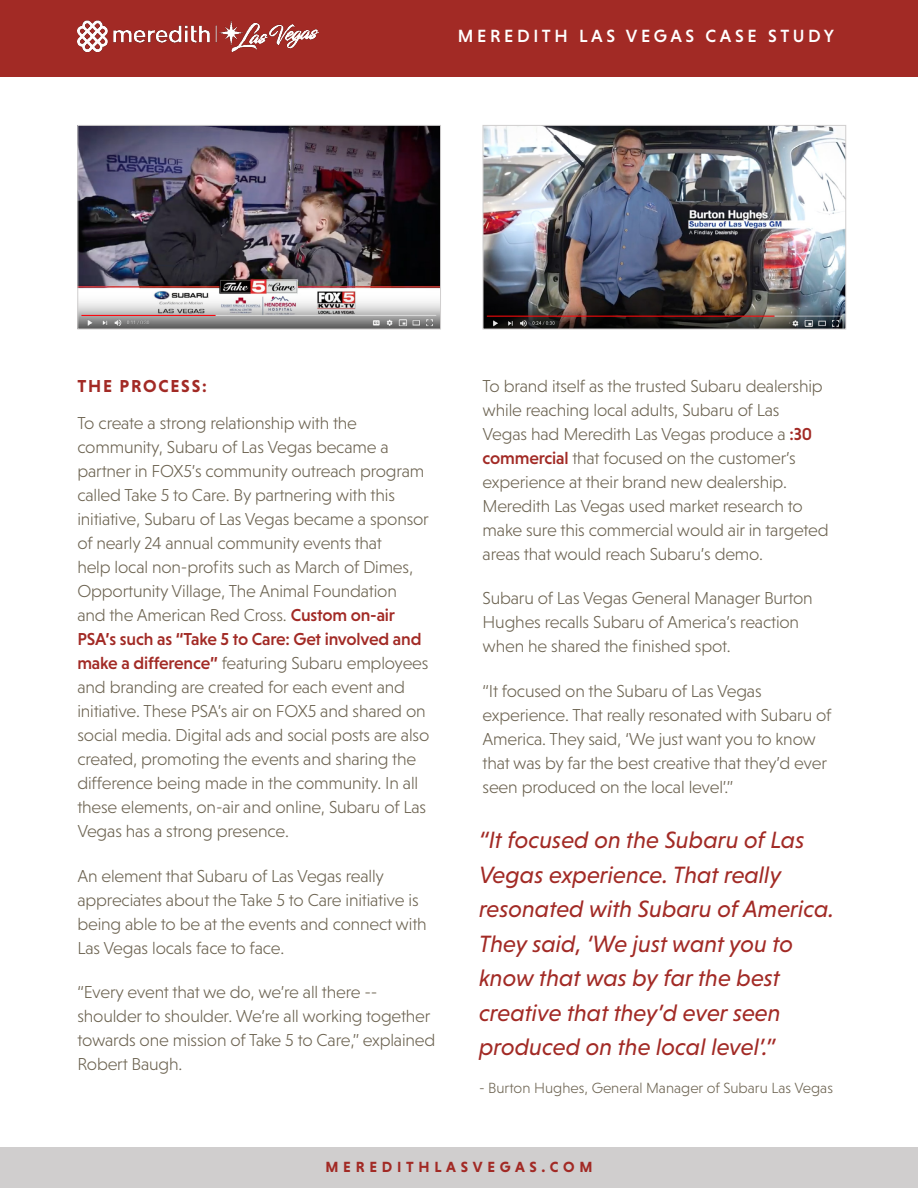
<style>
.page{position:relative;width:918px;height:1188px;background:#fff}
.page>*{position:absolute;margin:0;border:0;box-sizing:border-box;transform-origin:0 0}
.t1{font:italic 24px/34.5px "Niveau Grotesk";color:#a22a25}
.t2{font:500 18px "Niveau Grotesk";letter-spacing:.2em;color:#fff}
.t3{font:300 17.7px/24px "Niveau Grotesk";letter-spacing:-.01em;color:#6d6452}
.t4{font:700 17.7px "Niveau Grotesk";letter-spacing:.1em;color:#a22a25}
.t5{font:300 15px "Niveau Grotesk";color:#6d6452}
.t6{font:700 15px "Niveau Grotesk";letter-spacing:.315em;color:#a22a25}
.s1{font-weight:500;color:#a22a25}
</style>
<div class="page">
<div style="left:0;top:0;width:918px;height:76px;background:#a22a25"></div>
<div style="left:0;top:1148px;width:918px;height:40px;background:#d0cece"></div>
<img style="left:77px;top:21px;width:242px;height:31px">
<img style="left:485px;top:127px;width:359px;height:200px">
<div style="left:483px;top:125px;width:363px;height:204px;border:1px solid #d0cece"></div>
<img style="left:79px;top:127px;width:360px;height:200px">
<div style="left:77px;top:125px;width:364px;height:204px;border:1px solid #d0cece"></div>
<p class="t2" style="left:458px;top:26px;width:378px">MEREDITH LAS VEGAS CASE STUDY</p>
<p class="t4" style="left:77px;top:376px;width:131px">THE PROCESS:</p>
<p class="t3" style="left:77px;top:411px;width:353px">To create a strong relationship with the community, Subaru of Las Vegas became a partner in FOX5’s community outreach program called Take 5 to Care. By partnering with this initiative, Subaru of Las Vegas became a sponsor of nearly 24 annual community events that<br>help local non-profits such as March of Dimes, Opportunity Village, The Animal Foundation and the American Red Cross. <span class="s1">Custom on-air PSA’s such as “Take 5 to Care: Get involved and make a difference”</span> featuring Subaru employees and branding are created for each event and initiative. These PSA’s air on FOX5 and shared on social media. Digital ads and social posts are also created, promoting the events and sharing the difference being made in the community. In all these elements, on-air and online, Subaru of Las Vegas has a strong presence.</p>
<p class="t3" style="left:77px;top:864px;width:351px">An element that Subaru of Las Vegas really appreciates about the Take 5 to Care initiative is being able to be at the events and connect with Las Vegas locals face to face.</p>
<p class="t3" style="left:77px;top:980px;width:359px">“Every event that we do, we’re all there -- shoulder to shoulder. We’re all working together towards one mission of Take 5 to Care,” explained Robert Baugh.</p>
<p class="t3" style="left:483px;top:374px;width:348px">To brand itself as the trusted Subaru dealership while reaching local adults, Subaru of Las<br>Vegas had Meredith Las Vegas produce a <span class="s1">:30 commercial</span> that focused on the customer’s experience at their brand new dealership.<br>Meredith Las Vegas used market research to make sure this commercial would air in targeted areas that would reach Subaru’s demo.</p>
<p class="t3" style="left:483px;top:586px;width:332px">Subaru of Las Vegas General Manager Burton<br>Hughes recalls Subaru of America’s reaction when he shared the finished spot.</p>
<p class="t3" style="left:483px;top:678px;width:351px">“It focused on the Subaru of Las Vegas experience. That really resonated with Subaru of America. They said, ‘We just want you to know that was by far the best creative that they’d ever seen produced on the local level’.”</p>
<h1 class="t1" style="left:479px;top:823px;width:357px">“It focused on the Subaru of Las<br>Vegas experience. That really resonated with Subaru of America.<br>They said, ‘We just want you to know that was by far the best creative that they’d ever seen produced on the local level’.”</h1>
<p class="t5" style="left:479px;top:1079px;width:355px">- Burton Hughes, General Manager of Subaru Las Vegas</p>
<p class="t6" style="left:325px;top:1159px;width:269px">MEREDITHLASVEGAS.COM</p>
</div>
